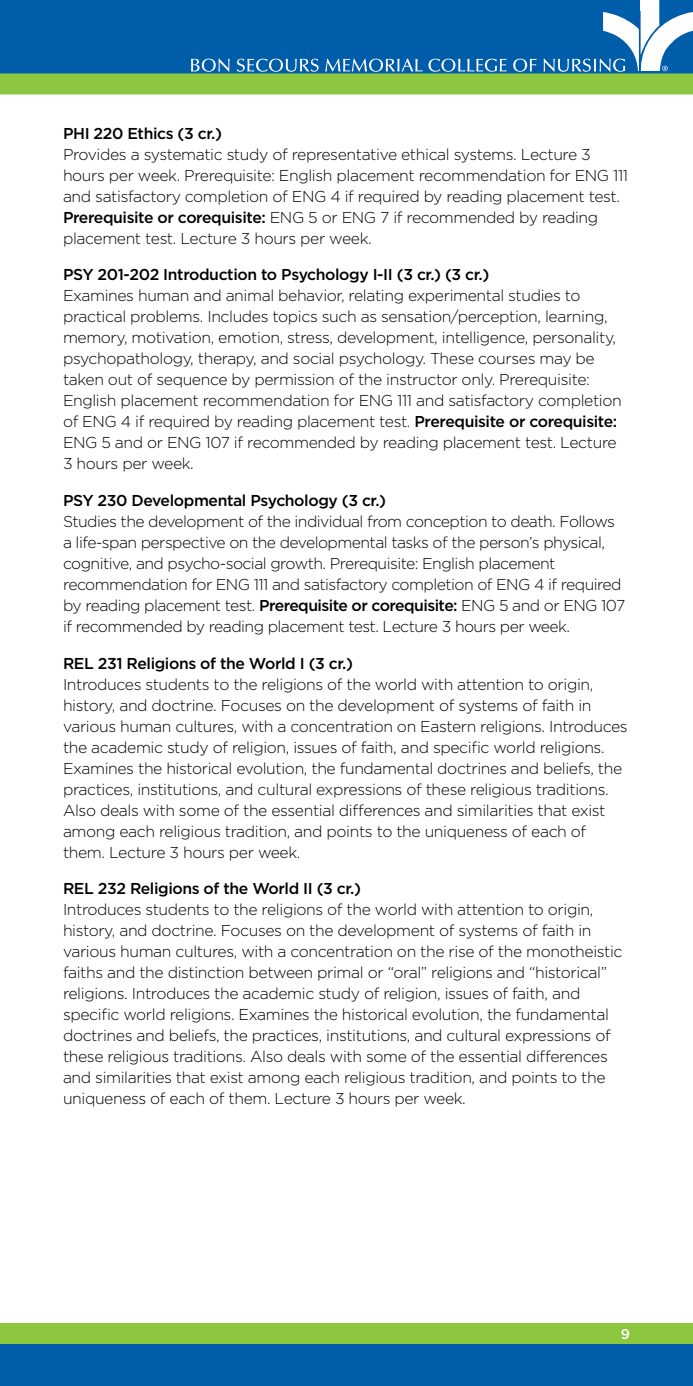
<style>
.page{position:relative;width:693px;height:1386px;background:#fff}
.page>*{position:absolute;margin:0;border:0;box-sizing:border-box;transform-origin:0 0}
.t1{font:300 15.75px/21px "Gotham";letter-spacing:-.025em;color:#000}
.t2{font:500 15.75px "Gotham";letter-spacing:-.025em;color:#000}
.t3{font:500 14px "Gotham";color:#fff}
.s1{font-weight:500}
</style>
<div class="page">
<div style="left:0;top:0;width:693px;height:86px;background:#005daa"></div>
<div style="left:0;top:74px;width:693px;height:20px;background:#8dc63f"></div>
<div style="left:0;top:1336px;width:693px;height:50px;background:#005daa"></div>
<div style="left:0;top:1323px;width:693px;height:21px;background:#8dc63f"></div>
<svg style="left:191px;top:59px;width:39px;height:13px"></svg>
<svg style="left:237px;top:59px;width:82px;height:13px"></svg>
<svg style="left:325px;top:59px;width:97px;height:13px"></svg>
<svg style="left:428px;top:59px;width:79px;height:13px"></svg>
<svg style="left:513px;top:59px;width:24px;height:13px"></svg>
<svg style="left:544px;top:0;width:149px;height:72px"></svg>
<div style="left:641px;top:0;width:18px;height:11px;background:#fff"></div>
<p class="t2" style="left:63px;top:123px;width:9px">PHI</p>
<p class="t2" style="left:94px;top:123px;width:130px">220 Ethics (3 cr.)</p>
<p class="t1" style="left:63px;top:143px;width:567px">Provides a systematic study of representative ethical systems. Lecture 3 hours per week. Prerequisite: English placement recommendation for ENG 111 and satisfactory completion of ENG 4 if required by reading placement test.<br><span class="s1">Prerequisite or corequisite:</span> ENG 5 or ENG 7 if recommended by reading placement test. Lecture 3 hours per week.</p>
<p class="t2" style="left:63px;top:264px;width:428px">PSY 201-202 I ntroduction to Psychology I -II (3 cr.) (3 cr.)</p>
<p class="t1" style="left:63px;top:285px;width:560px">Examines human and animal behavior, relating experimental studies to practical problems. Includes topics such as sensation/perception, learning, memory, motivation, emotion, stress, development, intelligence, personality, psychopathology, therapy, and social psychology. These courses may be taken out of sequence by permission of the instructor only. Prerequisite:<br>English placement recommendation for ENG 111 and satisfactory completion of ENG 4 if required by reading placement test. <span class="s1">Prerequisite or corequisite:<br></span>ENG 5 and or ENG 107 if recommended by reading placement test. Lecture 3 hours per week.</p>
<p class="t2" style="left:63px;top:490px;width:325px">PSY 230 Developmental Psychology (3 cr.)</p>
<p class="t1" style="left:63px;top:511px;width:564px">Studies the development of the individual from conception to death. Follows a life-span perspective on the developmental tasks of the person’s physical, cognitive, and psycho-social growth. Prerequisite: English placement recommendation for ENG 111 and satisfactory completion of ENG 4 if required by reading placement test. <span class="s1">Prerequisite or corequisite:</span> ENG 5 and or ENG 107 if recommended by reading placement test. Lecture 3 hours per week.</p>
<p class="t2" style="left:63px;top:653px;width:292px">REL 231 Religions of the World I (3 cr.)</p>
<p class="t1" style="left:63px;top:673px;width:566px">Introduces students to the religions of the world with attention to origin, history, and doctrine. Focuses on the development of systems of faith in various human cultures, with a concentration on Eastern religions. Introduces the academic study of religion, issues of faith, and specific world religions.<br>Examines the historical evolution, the fundamental doctrines and beliefs, the practices, institutions, and cultural expressions of these religious traditions.<br>Also deals with some of the essential differences and similarities that exist among each religious tradition, and points to the uniqueness of each of them. Lecture 3 hours per week.</p>
<p class="t2" style="left:63px;top:879px;width:300px">REL 232 Religions of the World II (3 cr.)</p>
<p class="t1" style="left:63px;top:899px;width:561px">Introduces students to the religions of the world with attention to origin, history, and doctrine. Focuses on the development of systems of faith in various human cultures, with a concentration on the rise of the monotheistic faiths and the distinction between primal or “oral” religions and “historical” religions. Introduces the academic study of religion, issues of faith, and specific world religions. Examines the historical evolution, the fundamental doctrines and beliefs, the practices, institutions, and cultural expressions of these religious traditions. Also deals with some of the essential differences and similarities that exist among each religious tradition, and points to the uniqueness of each of them. Lecture 3 hours per week.</p>
<p class="t3" style="left:621px;top:1325px;width:11px">9</p>
</div>
